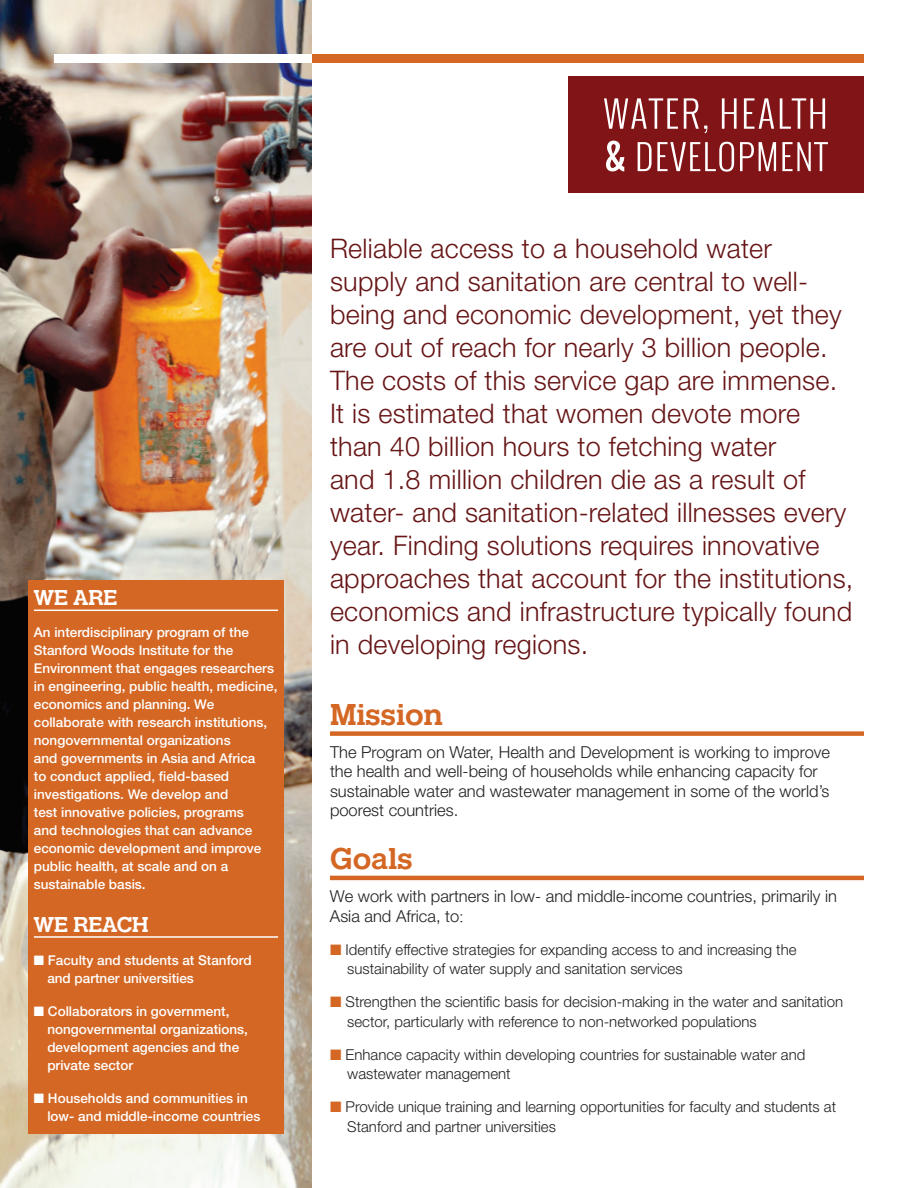
<style>
.page{position:relative;width:918px;height:1188px;background:#fff}
.page>*{position:absolute;margin:0;border:0;box-sizing:border-box;transform-origin:0 0}
.t1{font:31.5px "Helserif Mdm";color:#d46724}
.t2{font:300 27px/33px "Helvetica Neue LT Std";letter-spacing:.01em;color:#671516}
.t3{font:22.5px "Helserif Mdm";color:#fff}
.t4{font:300 16.5px/19.6px "Helvetica Neue LT Std";color:#231f20}
.t5{font:300 15px/19.5px "Helvetica Neue LT Std";color:#231f20}
.t6{font:500 13.5px/18px "Helvetica Neue LT Std";color:#fff}
.s1{font-family:"Times New Roman";font-weight:400}
.s2{color:#d46724}
</style>
<div class="page">
<img style="left:0;top:0;width:312px;height:1188px">
<div style="left:28px;top:580px;width:256px;height:554px;background:#d46724"></div>
<div style="left:330px;top:731px;width:534px;height:5px;background:#d46724"></div>
<hr style="left:330px;top:876px;width:534px;height:4px;background:#d46724">
<hr style="left:34px;top:610px;width:244px;height:1px;background:#fff">
<hr style="left:34px;top:936px;width:244px;height:2px;background:#fff">
<div style="left:312px;top:54px;width:552px;height:9px;background:#d46724"></div>
<div style="left:54px;top:54px;width:258px;height:9px;background:#fff"></div>
<div style="left:569px;top:76px;width:295px;height:116px;background:#801416"></div>
<svg style="left:604px;top:98px;width:74px;height:31px"></svg>
<svg style="left:684px;top:98px;width:24px;height:35px"></svg>
<svg style="left:722px;top:98px;width:15px;height:31px"></svg>
<svg style="left:744px;top:98px;width:30px;height:31px"></svg>
<svg style="left:780px;top:98px;width:45px;height:31px"></svg>
<svg style="left:606px;top:141px;width:18px;height:30px"></svg>
<svg style="left:638px;top:142px;width:96px;height:30px"></svg>
<svg style="left:740px;top:142px;width:36px;height:29px"></svg>
<svg style="left:782px;top:142px;width:46px;height:29px"></svg>
<p class="t3" style="left:34px;top:583px;width:85px">WE ARE</p>
<p class="t6" style="left:34px;top:623px;width:245px">An interdisciplinary program of the Stanford Woods Institute for the Environment that engages researchers in engineering, public health, medicine, economics and planning. We collaborate with research institutions, nongovernmental organizations<br>and governments in Asia and Africa<br>to conduct applied, field-based investigations. We develop and<br>test innovative policies, programs<br>and technologies that can advance economic development and improve public health, at scale and on a sustainable basis.</p>
<p class="t3" style="left:34px;top:909px;width:116px">WE REACH</p>
<p class="t6" style="left:47px;top:951px;width:206px;text-indent:-14px">■ Faculty and students at Stanford and partner universities</p>
<p class="t6" style="left:47px;top:1002px;width:202px;text-indent:-14px">■ Collaborators in government, nongovernmental organizations, development agencies and the private sector</p>
<p class="t6" style="left:47px;top:1089px;width:215px;text-indent:-14px">■ Households and communities in low- and middle-income countries</p>
<p class="t2" style="left:330px;top:231px;width:525px">Reliable access to a household water supply and sanitation are central to well&shy;being and economic development, yet they are out of reach for nearly 3 billion people.<br>The costs of this service gap are immense.<br>It is estimated that women devote more than 40 billion hours to fetching water<br>and 1.8 million children die as a result of water- and sanitation-related illnesses every year. Finding solutions requires innovative approaches that account for the institutions, economics and infrastructure typically found in developing regions.</p>
<h1 class="t1" style="left:330px;top:693px;width:115px">Mission</h1>
<p class="t4" style="left:330px;top:742px;width:502px">The Program on Water, Health and Development is working to improve the health and well-being of households while enhancing capacity for sustainable water and wastewater management in some of the world’s poorest countries.</p>
<h1 class="t1" style="left:330px;top:837px;width:84px">Goals</h1>
<p class="t4" style="left:330px;top:886px;width:508px">We work with partners in low- and middle-income countries, primarily in<br>Asia and Africa, to<span class="s1">:</span></p>
<p class="t5" style="left:347px;top:939px;width:451px;text-indent:-17px"><span class="s2">■</span> Identify effective strategies for expanding access to and increasing the sustainability of water supply and sanitation services</p>
<p class="t5" style="left:347px;top:992px;width:497px;text-indent:-17px"><span class="s2">■</span> Strengthen the scientific basis for decision-making in the water and sanitation sector, particularly with reference to non-networked populations</p>
<p class="t5" style="left:347px;top:1044px;width:460px;text-indent:-17px"><span class="s2">■</span> Enhance capacity within developing countries for sustainable water and wastewater management</p>
<p class="t5" style="left:347px;top:1097px;width:490px;text-indent:-17px"><span class="s2">■</span> Provide unique training and learning opportunities for faculty and students at<br>Stanford and partner universities</p>
</div>
